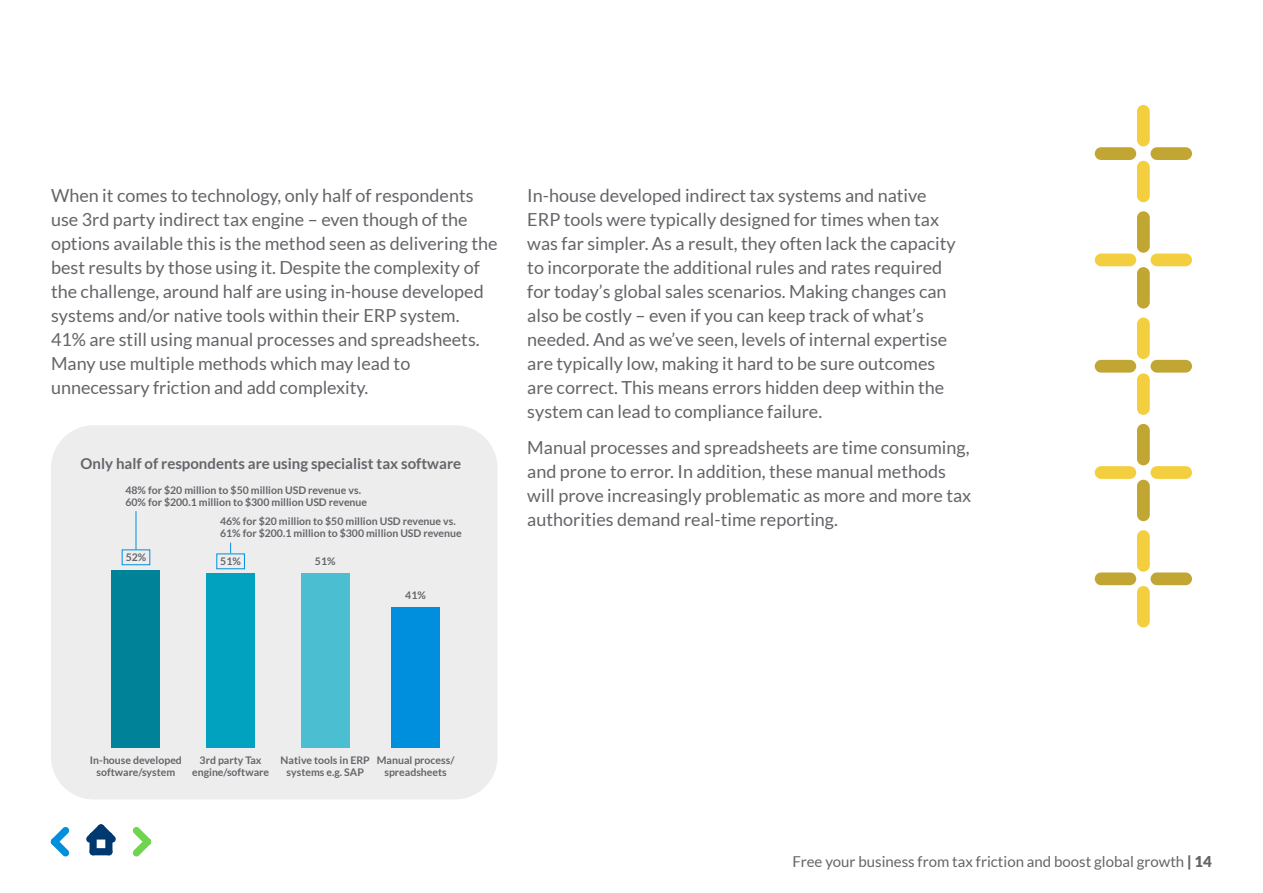
<style>
.page{position:relative;width:1263px;height:893px;background:#fff}
.page>*{position:absolute;margin:0;border:0;box-sizing:border-box;transform-origin:0 0}
.t1{font:18px/24px "Lato";color:#636569}
.t2{font:15px "Lato";color:#636569}
.t3{font:700 15px "Lato";color:#636569}
.t4{font:700 10.5px/12px "Lato";color:#636569;text-align:center}
.s1{font-weight:900}
</style>
<div class="page">
<div style="left:51px;top:425px;width:446px;height:374px;background:#ededee;border-radius:43px"></div>
<div style="left:391px;top:607px;width:49px;height:140px;background:#008fdc"></div>
<div style="left:301px;top:573px;width:48px;height:174px;background:#4cbed2"></div>
<div style="left:206px;top:573px;width:49px;height:174px;background:#00a2bf"></div>
<div style="left:112px;top:570px;width:48px;height:177px;background:#008299"></div>
<hr style="left:136px;top:511px;width:1px;height:38px;background:#008fdc">
<div style="left:122px;top:549px;width:28px;height:16px;border:1px solid #008fdc"></div>
<div style="left:1095px;top:572px;width:41px;height:13px;background:#c2a633;border-radius:6px"></div>
<div style="left:1095px;top:466px;width:41px;height:13px;background:#f3cf40;border-radius:6px"></div>
<div style="left:1095px;top:360px;width:41px;height:13px;background:#c2a633;border-radius:6px"></div>
<div style="left:1095px;top:254px;width:41px;height:12px;background:#f3cf40;border-radius:6px"></div>
<div style="left:1095px;top:147px;width:41px;height:13px;background:#c2a633;border-radius:6px"></div>
<div style="left:1150px;top:572px;width:42px;height:13px;background:#c2a633;border-radius:6px"></div>
<div style="left:1150px;top:466px;width:42px;height:13px;background:#f3cf40;border-radius:6px"></div>
<div style="left:1150px;top:360px;width:42px;height:13px;background:#c2a633;border-radius:6px"></div>
<div style="left:1150px;top:254px;width:42px;height:12px;background:#f3cf40;border-radius:6px"></div>
<div style="left:1150px;top:147px;width:42px;height:13px;background:#c2a633;border-radius:6px"></div>
<div style="left:1137px;top:586px;width:13px;height:41px;background:#f3cf40;border-radius:6px"></div>
<div style="left:1137px;top:480px;width:13px;height:41px;background:#c2a633;border-radius:6px"></div>
<div style="left:1137px;top:373px;width:13px;height:42px;background:#f3cf40;border-radius:6px"></div>
<div style="left:1137px;top:267px;width:13px;height:42px;background:#c2a633;border-radius:6px"></div>
<div style="left:1137px;top:161px;width:13px;height:41px;background:#f3cf40;border-radius:6px"></div>
<div style="left:1137px;top:530px;width:13px;height:42px;background:#f3cf40;border-radius:6px"></div>
<div style="left:1137px;top:424px;width:13px;height:41px;background:#c2a633;border-radius:6px"></div>
<div style="left:1137px;top:318px;width:13px;height:41px;background:#f3cf40;border-radius:6px"></div>
<div style="left:1137px;top:211px;width:13px;height:42px;background:#c2a633;border-radius:6px"></div>
<div style="left:1137px;top:105px;width:13px;height:41px;background:#f3cf40;border-radius:6px"></div>
<p class="t1" style="left:51px;top:183px;width:448px">When it comes to technology, only half of respondents use 3rd party indirect tax engine – even though of the options available this is the method seen as delivering the best results by those using it. Despite the complexity of the challenge, around half are using in-house developed systems and/or native tools within their ERP system.<br>41% are still using manual processes and spreadsheets.<br>Many use multiple methods which may lead to unnecessary friction and add complexity.</p>
<p class="t1" style="left:527px;top:183px;width:430px">In-house developed indirect tax systems and native ERP tools were typically designed for times when tax was far simpler. As a result, they often lack the capacity to incorporate the additional rules and rates required for today’s global sales scenarios. Making changes can also be costly – even if you can keep track of what’s needed. And as we’ve seen, levels of internal expertise are typically low, making it hard to be sure outcomes are correct. This means errors hidden deep within the system can lead to compliance failure.</p>
<p class="t1" style="left:527px;top:435px;width:445px">Manual processes and spreadsheets are time consuming, and prone to error. In addition, these manual methods will prove increasingly problematic as more and more tax authorities demand real-time reporting.</p>
<p class="t3" style="left:81px;top:455px;width:382px">Only half of respondents are using specialist tax software</p>
<p class="t4" style="left:125px;top:484px;width:243px;text-align:left">48% for $20 million to $50 million USD revenue vs.<br>60% for $200.1 million to $300 million USD revenue</p>
<p class="t4" style="left:220px;top:515px;width:243px;text-align:left">46% for $20 million to $50 million USD revenue vs.<br>61% for $200.1 million to $300 million USD revenue</p>
<p class="t4" style="left:126px;top:551px;width:22px">52%</p>
<p class="t4" style="left:220px;top:555px;width:22px">51%</p>
<p class="t4" style="left:315px;top:555px;width:22px">51%</p>
<p class="t4" style="left:405px;top:589px;width:22px">41%</p>
<p class="t4" style="left:90px;top:754px;width:93px">In-house developed software/system</p>
<p class="t4" style="left:192px;top:754px;width:78px">3rd party Tax engine/software</p>
<p class="t4" style="left:281px;top:754px;width:91px">Native tools in ERP systems e.g. SAP</p>
<p class="t4" style="left:377px;top:754px;width:79px">Manual process/ spreadsheets</p>
<p class="t2" style="left:793px;top:853px;width:421px">Free your business from tax friction and boost global growth <span class="s1">| 14</span></p>
</div>
